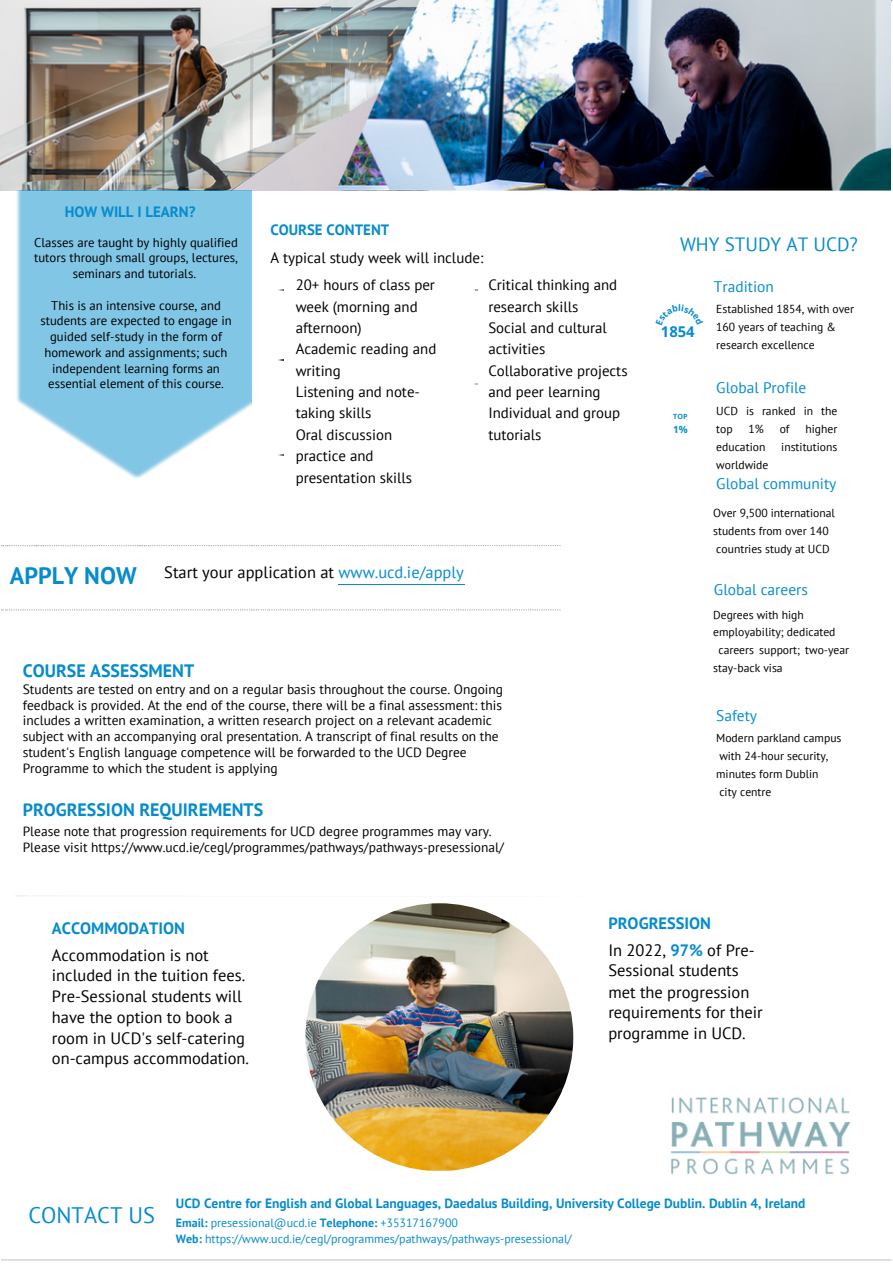
<style>
.page{position:relative;width:893px;height:1264px;background:#fff}
.page>*{position:absolute;margin:0;border:0;box-sizing:border-box;transform-origin:0 0}
.t1{font:700 24px "PT Sans";color:#068ccc}
.t2{font:22.5px "PT Sans";color:#068ccc}
.t3{font:19.2px "PT Sans";color:#068ccc}
.t4{font:700 18px "PT Sans";color:#068ccc}
.t5{font:16.5px/27px "PT Sans";color:#000}
.t6{font:700 16.5px "PT Sans";color:#068ccc}
.t7{font:15.45px "PT Sans";color:#068ccc}
.t8{font:15px "PT Sans";color:#000}
.t9{font:700 15px "PT Sans";color:#068ccc}
.t10{font:14.85px/21.3px "PT Sans";color:#000}
.t11{font:700 14.85px "Open Sans";color:#068ccc}
.t12{font:13.5px/15.8px "PT Sans";color:#000}
.t13{font:700 13.5px "PT Sans";color:#068ccc}
.t14{font:12.75px/15.8px "PT Sans";color:#000;text-align:center}
.t15{font:12px "PT Sans";color:#068ccc}
.t16{font:11.55px/18px "PT Sans";color:#000}
.t17{font:700 9.9px "Open Sans";color:#068ccc}
.t18{font:700 7.05px "Open Sans";color:#068ccc}
.s1{color:#068ccc}
.s2{font-weight:700;color:#068ccc}
.s3{font-weight:700}
</style>
<div class="page">
<img style="left:0;top:0;width:890px;height:190px">
<img style="left:16px;top:190px;width:235px;height:288px">
<svg style="left:1px;top:545px;width:559px;height:1px"></svg>
<svg style="left:1px;top:609px;width:559px;height:1px"></svg>
<hr style="left:339px;top:584px;width:125px;height:1px;background:#068ccc">
<img style="left:670px;top:1097px;width:181px;height:78px">
<svg style="left:15px;top:895px;width:90px;height:1px"></svg>
<img style="left:305px;top:903px;width:268px;height:267px;border-radius:131px">
<p class="t9" style="left:65px;top:202px;width:132px">HOW WILL I LEARN?</p>
<p class="t14" style="left:34px;top:234px;width:205px">Classes are taught by highly qualified tutors through small groups, lectures, seminars and tutorials.</p>
<p class="t14" style="left:40px;top:297px;width:193px">This is an intensive course, and students are expected to engage in guided self-study in the form of homework and assignments; such independent learning forms an essential element of this course.</p>
<p class="t9" style="left:270px;top:219px;width:120px">COURSE CONTENT</p>
<p class="t8" style="left:270px;top:247px;width:214px">A typical study week will include:</p>
<p class="t10" style="left:295px;top:274px;width:141px">20+ hours of class per week (morning and afternoon)</p>
<p class="t10" style="left:295px;top:338px;width:142px">Academic reading and writing</p>
<p class="t10" style="left:295px;top:381px;width:126px">Listening and note&shy;taking skills</p>
<p class="t10" style="left:295px;top:423px;width:118px">Oral discussion practice and presentation skills</p>
<p class="t10" style="left:488px;top:274px;width:130px">Critical thinking and research skills</p>
<p class="t10" style="left:488px;top:317px;width:120px">Social and cultural activities</p>
<p class="t10" style="left:488px;top:359px;width:141px">Collaborative projects and peer learning<br>Individual and group tutorials</p>
<p class="t1" style="left:10px;top:560px;width:128px">APPLY NOW</p>
<p class="t5" style="left:164px;top:558px;width:301px">Start your application at <span class="s1">www.ucd.ie/apply</span></p>
<p class="t4" style="left:23px;top:658px;width:173px">COURSE ASSESSMENT</p>
<p class="t12" style="left:23px;top:681px;width:482px">Students are tested on entry and on a regular basis throughout the course. Ongoing feedback is provided. At the end of the course, there will be a final assessment: this includes a written examination, a written research project on a relevant academic subject with an accompanying oral presentation. A transcript of final results on the student's English language competence will be forwarded to the UCD Degree Programme to which the student is applying</p>
<p class="t4" style="left:23px;top:797px;width:242px">PROGRESSION REQUIREMENTS</p>
<p class="t12" style="left:23px;top:823px;width:482px">Please note that progression requirements for UCD degree programmes may vary.<br>Please visit https://www.ucd.ie/cegl/programmes/pathways/pathways-presessional/</p>
<p class="t3" style="left:680px;top:232px;width:179px">WHY STUDY AT UCD?</p>
<p class="t11" style="left:660px;top:321px;width:35px">1854</p>
<p class="t18" style="left:673px;top:412px;width:16px">TOP</p>
<p class="t17" style="left:673px;top:422px;width:16px">1%</p>
<p class="t7" style="left:714px;top:276px;width:61px">Tradition</p>
<p class="t16" style="left:716px;top:300px;width:139px">Established 1854, with over<br>160 years of teaching &amp; research excellence</p>
<p class="t7" style="left:716px;top:377px;width:92px">Global Profile</p>
<p class="t16" style="left:716px;top:401px;width:123px">UCD is ranked in the top</p>
<p class="t16" style="left:748px;top:419px;width:17px">1%</p>
<p class="t16" style="left:779px;top:419px;width:11px">of</p>
<p class="t16" style="left:805px;top:419px;width:33px">higher</p>
<p class="t16" style="left:716px;top:437px;width:51px">education</p>
<p class="t16" style="left:781px;top:437px;width:58px">institutions</p>
<p class="t16" style="left:716px;top:455px;width:54px">worldwide</p>
<p class="t7" style="left:716px;top:473px;width:122px">Global community</p>
<p class="t16" style="left:713px;top:503px;width:123px">Over 9,500 international students from over 140</p>
<p class="t16" style="left:716px;top:539px;width:115px">countries study at UCD</p>
<p class="t7" style="left:714px;top:578px;width:95px">Global careers</p>
<p class="t16" style="left:713px;top:605px;width:124px">Degrees with high employability; dedicated</p>
<p class="t16" style="left:713px;top:641px;width:137px;text-indent:5px">careers support; two-year stay-back visa</p>
<p class="t7" style="left:716px;top:705px;width:42px">Safety</p>
<p class="t16" style="left:716px;top:729px;width:127px">Modern parkland campus with 24-hour security, minutes form Dublin</p>
<p class="t16" style="left:719px;top:783px;width:54px">city centre</p>
<p class="t5" style="left:52px;top:914px;width:158px"><span class="s2">ACCOMMODATION<br></span>Accommodation is not</p>
<p class="t5" style="left:52px;top:961px;width:195px">included in the tuition fees.</p>
<p class="t5" style="left:52px;top:982px;width:191px">Pre-Sessional students will</p>
<p class="t5" style="left:52px;top:1002px;width:182px">have the option to book a</p>
<p class="t5" style="left:52px;top:1024px;width:194px">room in UCD's self-catering</p>
<p class="t5" style="left:52px;top:1044px;width:199px">on-campus accommodation.</p>
<p class="t6" style="left:608px;top:912px;width:104px">PROGRESSION</p>
<p class="t5" style="left:608px;top:936px;width:148px">In 2022, <span class="s2">97%</span> of Pre-</p>
<p class="t5" style="left:608px;top:956px;width:132px">Sessional students</p>
<p class="t5" style="left:608px;top:978px;width:142px">met the progression</p>
<p class="t5" style="left:608px;top:998px;width:156px">requirements for their</p>
<p class="t5" style="left:608px;top:1019px;width:139px">programme in UCD.</p>
<p class="t2" style="left:28px;top:1199px;width:128px">CONTACT US</p>
<p class="t13" style="left:176px;top:1194px;width:631px">UCD Centre for English and Global Languages, Daedalus Building, University College Dublin. Dublin 4, Ireland</p>
<p class="t15" style="left:176px;top:1214px;width:284px"><span class="s3">Email:</span> presessional@ucd.ie <span class="s3">Telephone:</span> +35317167900</p>
<p class="t15" style="left:176px;top:1230px;width:397px"><span class="s3">Web:</span> https://www.ucd.ie/cegl/programmes/pathways/pathways-presessional/</p>
</div>
